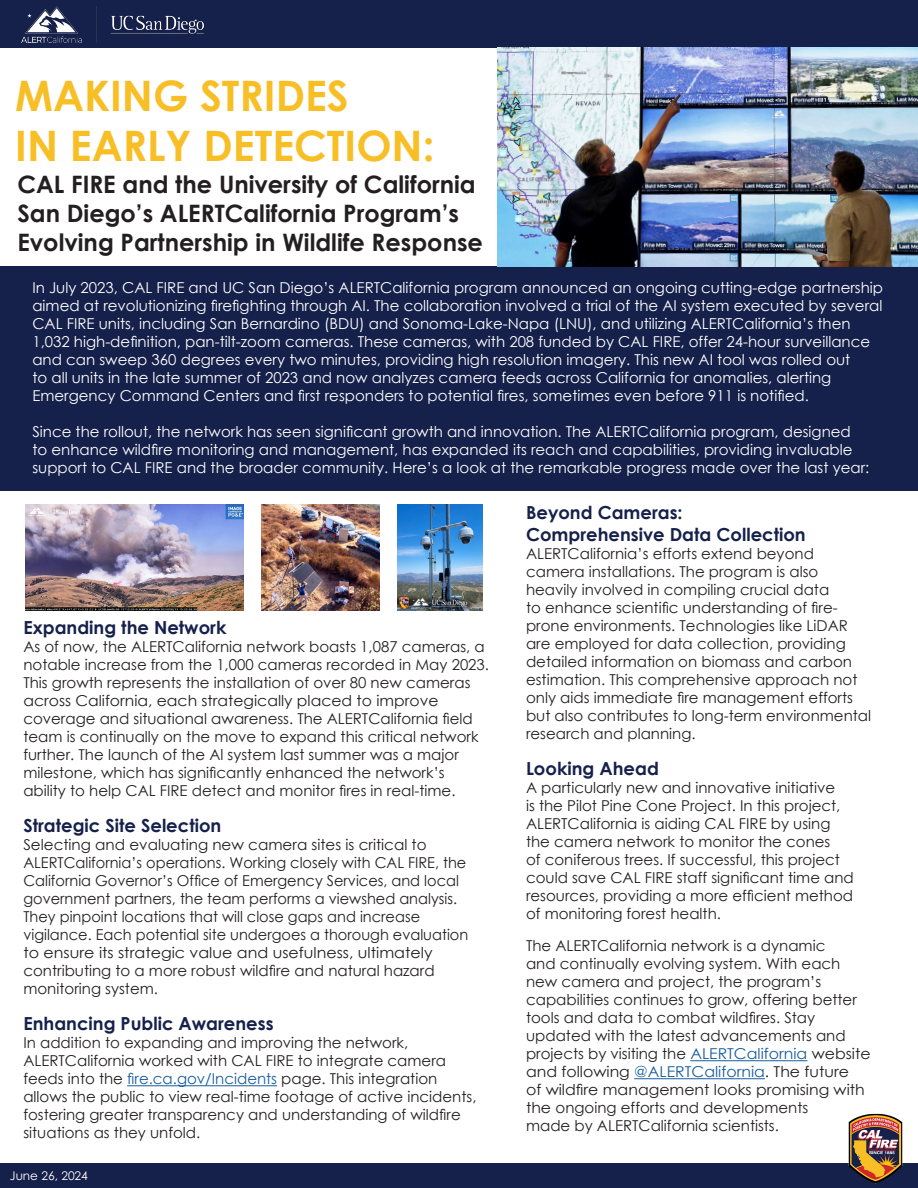
<style>
.page{position:relative;width:918px;height:1188px;background:#fff}
.page>*{position:absolute;margin:0;border:0;box-sizing:border-box;transform-origin:0 0}
.t1{font:700 42px/50.4px "Century Gothic";color:#f8be25}
.t2{font:700 24px/28.8px "Century Gothic";color:#231f20}
.t3{font:700 18px/21.6px "Century Gothic";color:#16214b}
.t4{font:15px/18px "Century Gothic";color:#231f20}
.t5{font:15px/18px "Century Gothic";color:#fff}
.t6{font:12px "Century Gothic Pro";color:#fff}
.s1{color:#175d9e}
</style>
<div class="page">
<div style="left:0;top:0;width:918px;height:48px;background:#16214b"></div>
<div style="left:0;top:1164px;width:918px;height:24px;background:#16214b"></div>
<div style="left:0;top:266px;width:918px;height:224px;background:#16214b"></div>
<img style="left:497px;top:48px;width:421px;height:218px">
<hr style="left:127px;top:1085px;width:150px;height:1px;background:#175d9e">
<hr style="left:690px;top:1060px;width:117px;height:1px;background:#175d9e">
<hr style="left:634px;top:1078px;width:131px;height:1px;background:#175d9e">
<img style="left:21px;top:6px;width:183px;height:37px">
<img style="left:398px;top:505px;width:84px;height:106px">
<img style="left:262px;top:505px;width:117px;height:106px">
<img style="left:25px;top:505px;width:218px;height:106px">
<img style="left:840px;top:1113px;width:72px;height:71px">
<p class="t1" style="left:15px;top:68px;width:421px">MAKING STRIDES<br>IN EARLY DETECTION:</p>
<p class="t2" style="left:17px;top:169px;width:467px">CAL FIRE and the University of California<br>San Diego’s ALERTCalifornia Program’s<br>Evolving Partnership in Wildlife Response</p>
<p class="t5" style="left:32px;top:278px;width:852px">In July 2023, CAL FIRE and UC San Diego’s ALERTCalifornia program announced an ongoing cutting-edge partnership aimed at revolutionizing firefighting through AI. The collaboration involved a trial of the AI system executed by several CAL FIRE units, including San Bernardino (BDU) and Sonoma-Lake-Napa (LNU), and utilizing ALERTCalifornia’s then 1,032 high-definition, pan-tilt-zoom cameras. These cameras, with 208 funded by CAL FIRE, offer 24-hour surveillance and can sweep 360 degrees every two minutes, providing high resolution imagery. This new AI tool was rolled out<br>to all units in the late summer of 2023 and now analyzes camera feeds across California for anomalies, alerting Emergency Command Centers and first responders to potential fires, sometimes even before 911 is notified.</p>
<p class="t5" style="left:32px;top:422px;width:839px">Since the rollout, the network has seen significant growth and innovation. The ALERTCalifornia program, designed to enhance wildfire monitoring and management, has expanded its reach and capabilities, providing invaluable support to CAL FIRE and the broader community. Here’s a look at the remarkable progress made over the last year:</p>
<p class="t3" style="left:23px;top:616px;width:205px">Expanding the Network</p>
<p class="t4" style="left:23px;top:638px;width:467px">As of now, the ALERTCalifornia network boasts 1,087 cameras, a notable increase from the 1,000 cameras recorded in May 2023.<br>This growth represents the installation of over 80 new cameras across California, each strategically placed to improve coverage and situational awareness. The ALERTCalifornia field team is continually on the move to expand this critical network further. The launch of the Al system last summer was a major milestone, which has significantly enhanced the network’s ability to help CAL FIRE detect and monitor fires in real-time.</p>
<p class="t3" style="left:23px;top:814px;width:200px">Strategic Site Selection</p>
<p class="t4" style="left:23px;top:836px;width:446px">Selecting and evaluating new camera sites is critical to ALERTCalifornia’s operations. Working closely with CAL FIRE, the California Governor’s Office of Emergency Services, and local government partners, the team performs a viewshed analysis.<br>They pinpoint locations that will close gaps and increase vigilance. Each potential site undergoes a thorough evaluation to ensure its strategic value and usefulness, ultimately contributing to a more robust wildfire and natural hazard monitoring system.</p>
<p class="t3" style="left:23px;top:1012px;width:252px">Enhancing Public Awareness</p>
<p class="t4" style="left:23px;top:1034px;width:455px">In addition to expanding and improving the network, ALERTCalifornia worked with CAL FIRE to integrate camera feeds into the <span class="s1">fire.ca.gov/Incidents</span> page. This integration allows the public to view real-time footage of active incidents, fostering greater transparency and understanding of wildfire situations as they unfold.</p>
<p class="t6" style="left:10px;top:1169px;width:80px">June 26, 2024</p>
<p class="t3" style="left:526px;top:501px;width:281px">Beyond Cameras:<br>Comprehensive Data Collection</p>
<p class="t4" style="left:526px;top:544px;width:347px">ALERTCalifornia’s efforts extend beyond camera installations. The program is also heavily involved in compiling crucial data<br>to enhance scientific understanding of fire&shy;prone environments. Technologies like LiDAR are employed for data collection, providing detailed information on biomass and carbon estimation. This comprehensive approach not only aids immediate fire management efforts but also contributes to long-term environmental research and planning.</p>
<p class="t3" style="left:526px;top:757px;width:134px">Looking Ahead</p>
<p class="t4" style="left:526px;top:778px;width:329px">A particularly new and innovative initiative<br>is the Pilot Pine Cone Project. In this project, ALERTCalifornia is aiding CAL FIRE by using the camera network to monitor the cones<br>of coniferous trees. If successful, this project could save CAL FIRE staff significant time and resources, providing a more efficient method of monitoring forest health.</p>
<p class="t4" style="left:526px;top:937px;width:346px">The ALERTCalifornia network is a dynamic<br>and continually evolving system. With each new camera and project, the program’s capabilities continues to grow, offering better tools and data to combat wildfires. Stay updated with the latest advancements and projects by visiting the <span class="s1">ALERTCalifornia</span> website and following <span class="s1">@ALERTCalifornia</span>. The future<br>of wildfire management looks promising with the ongoing efforts and developments<br>made by ALERTCalifornia scientists.</p>
</div>
